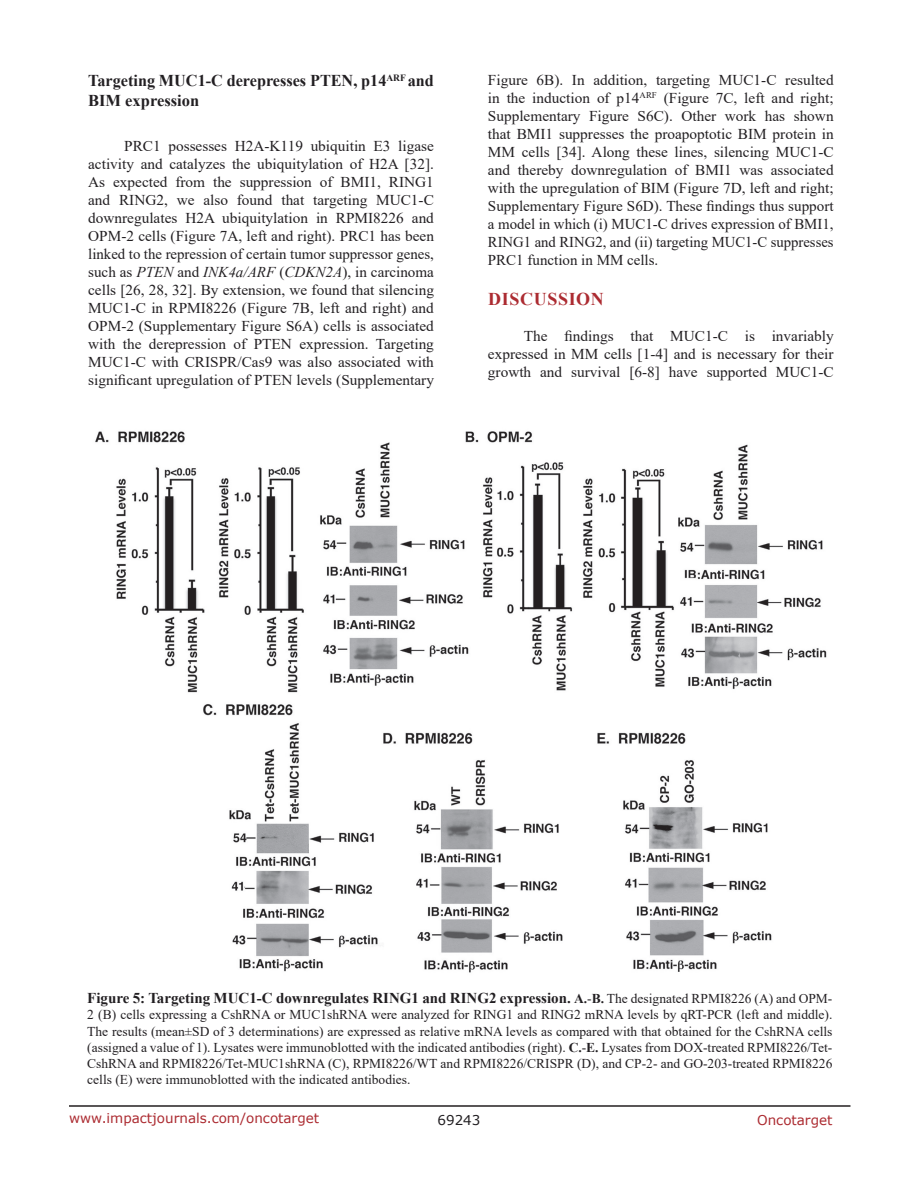
<style>
.page{position:relative;width:918px;height:1188px;background:#fff}
.page>*{position:absolute;margin:0;border:0;box-sizing:border-box;transform-origin:0 0}
.Heading{font:700 18px "Times New Roman";letter-spacing:.035em;color:#ac2b31}
.SubHeading{font:700 16.5px/19.8px "Times New Roman";color:#221f22}
.BodyText{font:15px/18px "Times New Roman";color:#221f22;text-align:justify}
.FigureText{font:700 15px "Times New Roman";color:#221f22}
.FigureText-2{font:13.5px/16.2px "Times New Roman";color:#221f22;text-align:justify}
.t1{font:13.5px "Verdana";color:#ac2b31}
.t2{font:13.5px "Verdana";color:#221f22}
.s1{font-style:italic}
.s2{font-size:13.5px}
.s3{font-weight:400;font-size:13.5px}
.s4{font-weight:700}
</style>
<div class="page">
<hr style="left:69px;top:1105px;width:781px;height:2px;background:#231f20">
<img style="left:95px;top:431px;width:732px;height:542px">
<p class="SubHeading" style="left:88px;top:70px;width:347px">Targeting MUC1-C derepresses PTEN, p14<sup>ARF</sup> and<br>BIM expression</p>
<p class="BodyText" style="left:88px;top:136px;width:347px;text-indent:36px">PRC1 possesses H2A-K119 ubiquitin E3 ligase activity and catalyzes the ubiquitylation of H2A [32].<br>As expected from the suppression of BMI1, RING1 and RING2, we also found that targeting MUC1-C downregulates H2A ubiquitylation in RPMI8226 and OPM-2 cells (Figure 7A, left and right). PRC1 has been linked to the repression of certain tumor suppressor genes, such as <span class="s1">PTEN</span> and <span class="s1">INK4a/ARF</span> (<span class="s1">CDKN2A</span>), in carcinoma cells [26, 28, 32]. By extension, we found that silencing MUC1-C in RPMI8226 (Figure 7B, left and right) and OPM-2 (Supplementary Figure S6A) cells is associated with the derepression of PTEN expression. Targeting MUC1-C with CRISPR/Cas9 was also associated with significant upregulation of PTEN levels (Supplementary</p>
<p class="BodyText" style="left:488px;top:71px;width:347px">Figure 6B). In addition, targeting MUC1-C resulted in the induction of p14<sup>ARF</sup> (Figure 7C, left and right; Supplementary Figure S6C). Other work has shown that BMI1 suppresses the proapoptotic BIM protein in MM cells [34]. Along these lines, silencing MUC1-C and thereby downregulation of BMI1 was associated with the upregulation of BIM (Figure 7D, left and right; Supplementary Figure S6D). These findings thus support a model in which (i) MUC1-C drives expression of BMI1, RING1 and RING2, and (ii) targeting MUC1-C suppresses PRC1 function in MM cells.</p>
<p class="Heading" style="left:488px;top:286px;width:117px">DISCUSSION</p>
<p class="BodyText" style="left:488px;top:327px;width:347px;text-indent:36px">The findings that MUC1-C is invariably expressed in MM cells [1-4] and is necessary for their growth and survival [6-8] have supported MUC1-C</p>
<p class="FigureText" style="left:87px;top:987px;width:747px">Figure 5: Targeting MUC1-C downregulates RING1 and RING2 expression. <span class="s2">A.</span><span class="s3">-</span><span class="s2">B.</span> <span class="s3">The designated RPMI8226 (A) and OPM-</span></p>
<p class="FigureText-2" style="left:87px;top:1006px;width:747px">2 (B) cells expressing a CshRNA or MUC1shRNA were analyzed for RING1 and RING2 mRNA levels by qRT-PCR (left and middle).<br>The results (mean±SD of 3 determinations) are expressed as relative mRNA levels as compared with that obtained for the CshRNA cells (assigned a value of 1). Lysates were immunoblotted with the indicated antibodies (right). <span class="s4">C.</span>-<span class="s4">E.</span> Lysates from DOX-treated RPMI8226/Tet-CshRNA and RPMI8226/Tet-MUC1shRNA (C), RPMI8226/WT and RPMI8226/CRISPR (D), and CP-2- and GO-203-treated RPMI8226 cells (E) were immunoblotted with the indicated antibodies.</p>
<p class="t1" style="left:69px;top:1109px;width:252px">www.impactjournals.com/oncotarget</p>
<p class="t2" style="left:438px;top:1111px;width:44px">69243</p>
<p class="t1" style="left:757px;top:1111px;width:77px">Oncotarget</p>
</div>
